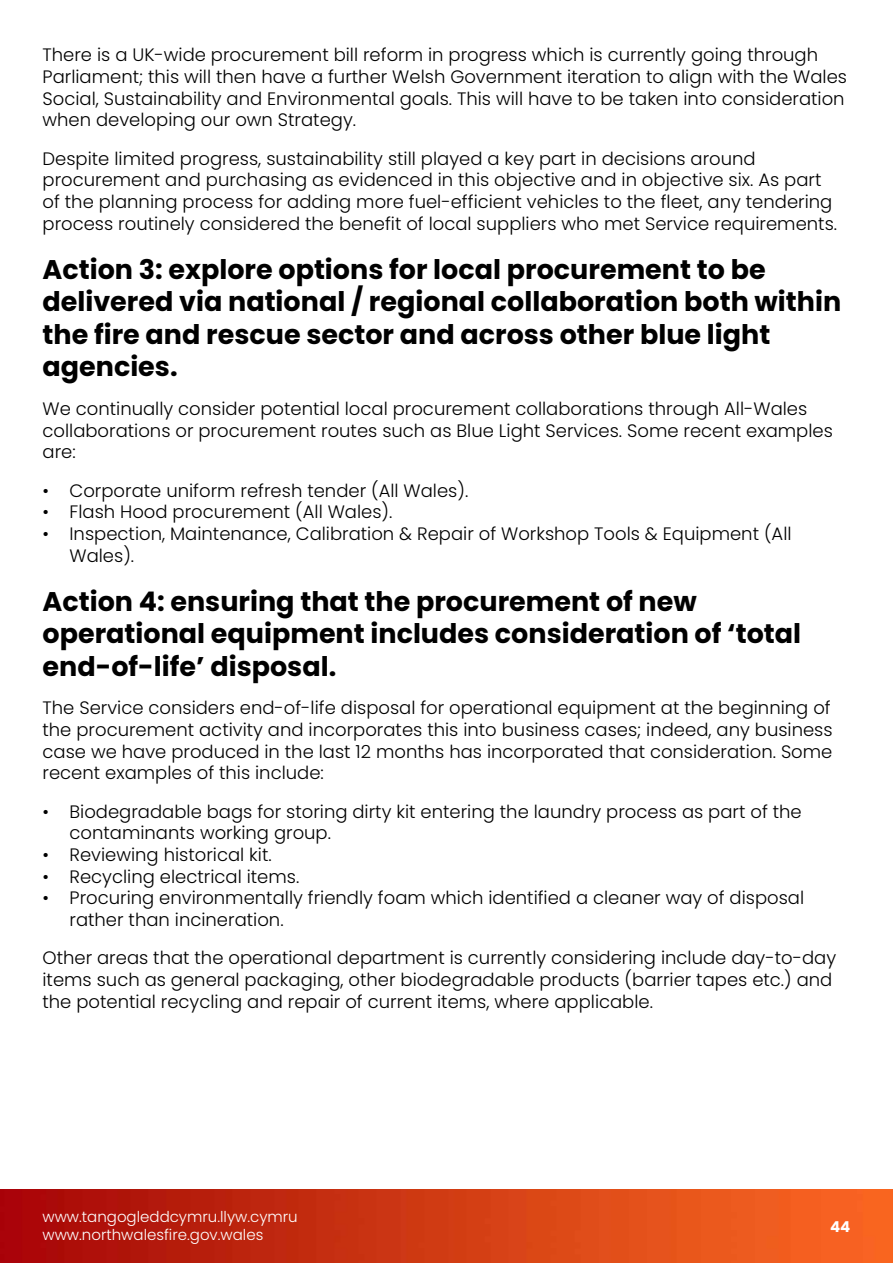
<style>
.page{position:relative;width:893px;height:1263px;background:#fff}
.page>*{position:absolute;margin:0;border:0;box-sizing:border-box;transform-origin:0 0}
.t1{font:700 27px/32.4px "Poppins";color:#000}
.t2{font:300 18px/21.6px "Poppins";color:#000}
.t3{font:300 15px/18px "Poppins";color:#fff}
.t4{font:700 15px "Poppins";color:#fff}
</style>
<div class="page">
<img style="left:0;top:1190px;width:893px;height:73px">
<p class="t2" style="left:43px;top:44px;width:806px">There is a UK-wide procurement bill reform in progress which is currently going through Parliament; this will then have a further Welsh Government iteration to align with the Wales Social, Sustainability and Environmental goals. This will have to be taken into consideration when developing our own Strategy.</p>
<p class="t2" style="left:43px;top:148px;width:796px">Despite limited progress, sustainability still played a key part in decisions around procurement and purchasing as evidenced in this objective and in objective six. As part of the planning process for adding more fuel-efficient vehicles to the fleet, any tendering process routinely considered the benefit of local suppliers who met Service requirements.</p>
<h1 class="t1" style="left:43px;top:254px;width:800px">Action 3: explore options for local procurement to be delivered via national / regional collaboration both within the fire and rescue sector and across other blue light agencies.</h1>
<p class="t2" style="left:43px;top:398px;width:792px">We continually consider potential local procurement collaborations through All-Wales collaborations or procurement routes such as Blue Light Services. Some recent examples are:</p>
<p class="t2" style="left:43px;top:480px;width:427px">• Corporate uniform refresh tender (All Wales).</p>
<p class="t2" style="left:43px;top:501px;width:351px">• Flash Hood procurement (All Wales).</p>
<p class="t2" style="left:70px;top:523px;width:724px;text-indent:-27px">• Inspection, Maintenance, Calibration &amp; Repair of Workshop Tools &amp; Equipment (All<br>Wales).</p>
<h1 class="t1" style="left:43px;top:585px;width:760px">Action 4: ensuring that the procurement of new operational equipment includes consideration of ‘total end-of-life’ disposal.</h1>
<p class="t2" style="left:43px;top:697px;width:792px;text-align:justify">The Service considers end-of-life disposal for operational equipment at the beginning of the procurement activity and incorporates this into business cases; indeed, any business case we have produced in the last 12 months has incorporated that consideration. Some recent examples of this include:</p>
<p class="t2" style="left:70px;top:801px;width:734px;text-indent:-27px">• Biodegradable bags for storing dirty kit entering the laundry process as part of the contaminants working group.</p>
<p class="t2" style="left:43px;top:844px;width:231px">• Reviewing historical kit.</p>
<p class="t2" style="left:43px;top:865px;width:258px">• Recycling electrical items.</p>
<p class="t2" style="left:70px;top:887px;width:736px;text-indent:-27px">• Procuring environmentally friendly foam which identified a cleaner way of disposal rather than incineration.</p>
<p class="t2" style="left:43px;top:947px;width:795px">Other areas that the operational department is currently considering include day-to-day items such as general packaging, other biodegradable products (barrier tapes etc.) and the potential recycling and repair of current items, where applicable.</p>
<p class="t3" style="left:43px;top:1207px;width:257px">www.tangogleddcymru.llyw.cymru www.northwalesfire.gov.wales</p>
<p class="t4" style="left:830px;top:1218px;width:22px">44</p>
</div>
